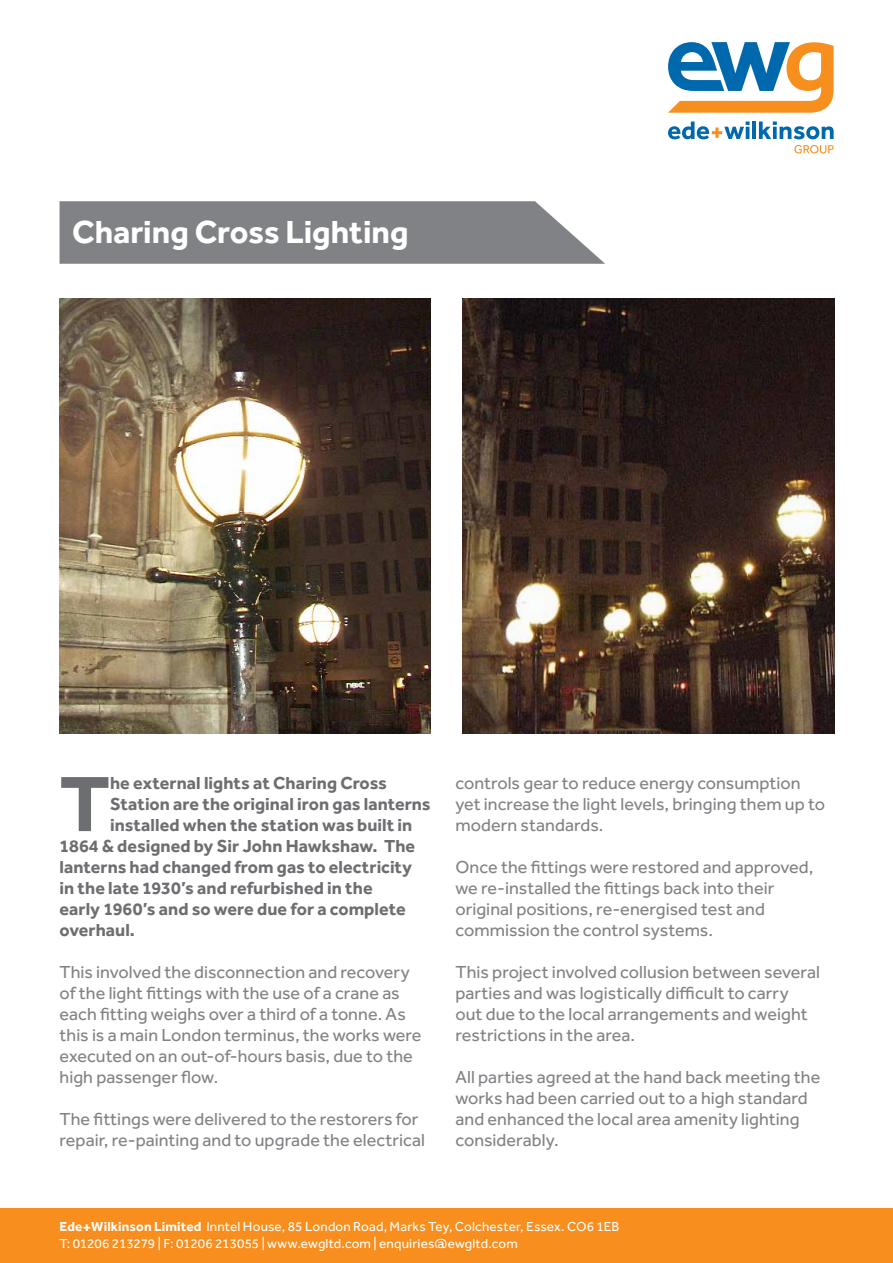
<style>
.page{position:relative;width:893px;height:1263px;background:#fff}
.page>*{position:absolute;margin:0;border:0;box-sizing:border-box;transform-origin:0 0}
.t1{font:700 81px "Effra";color:#6d6e71}
.t2{font:700 33px "Effra";color:#fff}
.t3{font:18px/21px "Effra";letter-spacing:.005em;color:#808285}
.t4{font:700 18px "Effra";color:#6d6e71}
.t5{font:13.5px/16.2px "Effra";letter-spacing:.01em;color:#fff}
.s1{font-weight:700}
.s2{font-weight:700;font-size:16.5px}
</style>
<div class="page">
<svg style="left:668px;top:122px;width:82px;height:17px"></svg>
<hr style="left:752px;top:122px;width:4px;height:17px;background:#0068ac">
<svg style="left:759px;top:122px;width:75px;height:17px"></svg>
<svg style="left:794px;top:145px;width:40px;height:8px"></svg>
<svg style="left:668px;top:42px;width:166px;height:71px"></svg>
<img style="left:60px;top:299px;width:371px;height:434px">
<img style="left:463px;top:299px;width:371px;height:434px">
<svg style="left:60px;top:201px;width:545px;height:63px;background:#898a8d"></svg>
<div style="left:0;top:1209px;width:893px;height:54px;background:#f78e1e"></div>
<h2 class="t2" style="left:72px;top:211px;width:338px">Charing Cross Lighting</h2>
<h1 class="t1" style="left:60px;top:755px;width:52px">T</h1>
<p class="t4" style="left:110px;top:772px;width:278px">he external lights at Charing Cross</p>
<p class="t4" style="left:110px;top:793px;width:322px">Station are the original iron gas lanterns</p>
<p class="t4" style="left:110px;top:814px;width:304px">installed when the station was built in</p>
<p class="t4" style="left:60px;top:835px;width:357px">1864 &amp; designed by Sir John Hawkshaw. The</p>
<p class="t4" style="left:60px;top:856px;width:354px">lanterns had changed from gas to electricity</p>
<p class="t4" style="left:60px;top:877px;width:315px">in the late 1930’s and refurbished in the</p>
<p class="t4" style="left:60px;top:898px;width:348px">early 1960’s and so were due for a complete</p>
<p class="t4" style="left:60px;top:919px;width:77px">overhaul.</p>
<p class="t3" style="left:60px;top:961px;width:364px">This involved the disconnection and recovery of the light fittings with the use of a crane as each fitting weighs over a third of a tonne. As this is a main London terminus, the works were executed on an out-of-hours basis, due to the high passenger flow.</p>
<p class="t3" style="left:60px;top:1108px;width:367px">The fittings were delivered to the restorers for repair, re-painting and to upgrade the electrical</p>
<p class="t3" style="left:455px;top:772px;width:371px">controls gear to reduce energy consumption yet increase the light levels, bringing them up to modern standards.</p>
<p class="t3" style="left:455px;top:856px;width:359px">Once the fittings were restored and approved, we re-installed the fittings back into their original positions, re-energised test and commission the control systems.</p>
<p class="t3" style="left:455px;top:961px;width:366px">This project involved collusion between several parties and was logistically difficult to carry out due to the local arrangements and weight restrictions in the area.</p>
<p class="t3" style="left:455px;top:1066px;width:366px">All parties agreed at the hand back meeting the works had been carried out to a high standard and enhanced the local area amenity lighting considerably.</p>
<p class="t5" style="left:60px;top:1219px;width:561px"><span class="s1">Ede</span><span class="s2">+</span><span class="s1">Wilkinson Limited</span> Inntel House, 85 London Road, Marks Tey, Colchester, Essex. CO6 1EB<br>T: 01206 213279 | F: 01206 213055 | www.ewgltd.com | enquiries@ewgltd.com</p>
</div>
